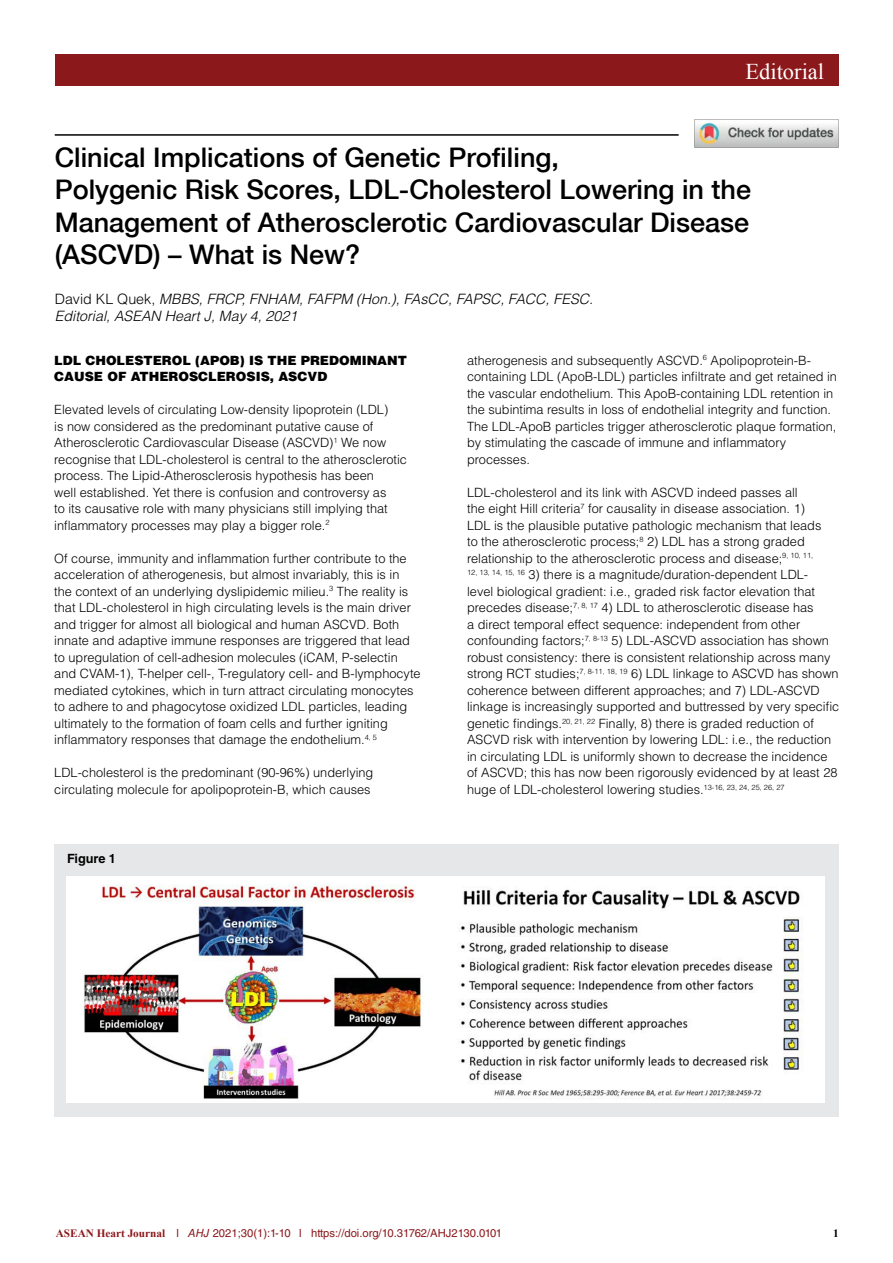
<style>
.page{position:relative;width:893px;height:1263px;background:#fff}
.page>*{position:absolute;margin:0;border:0;box-sizing:border-box;transform-origin:0 0}
.t1{font:500 27px/32.4px "Helvetica Neue";color:#000}
.t2{font:22.5px "Times New Roman";color:#fff}
.t3{font:italic 300 14.25px/16.5px "Helvetica LT Std";color:#000}
.t4{font:300 12.75px/16.5px "Helvetica LT Std";color:#000}
.t5{font:900 12.75px/16.5px "Helvetica LT Std";color:#000}
.t6{font:700 12.75px "Helvetica LT Std";color:#000}
.t7{font:11.25px "Helvetica LT Std";color:#8b181b}
.t8{font:700 11.25px "Times New Roman";color:#000}
.s1{font-style:normal}
.s2{font-family:"Times New Roman";font-weight:700}
.s3{font-style:italic}
</style>
<div class="page">
<div style="left:55px;top:55px;width:783px;height:31px;background:#8b181b"></div>
<hr style="left:55px;top:134px;width:624px;height:2px;background:#000">
<img style="left:695px;top:121px;width:143px;height:27px">
<div style="left:54px;top:844px;width:785px;height:273px;background:#e6e7e8"></div>
<img style="left:67px;top:876px;width:757px;height:226px">
<h2 class="t2" style="left:745px;top:59px;width:80px">Editorial</h2>
<h1 class="t1" style="left:55px;top:141px;width:698px">Clinical Implications of Genetic Profiling,<br>Polygenic Risk Scores, LDL-Cholesterol Lowering in the Management of Atherosclerotic Cardiovascular Disease (ASCVD) – What is New?</h1>
<p class="t3" style="left:55px;top:291px;width:540px"><span class="s1">David KL Quek,</span> MBBS, FRCP, FNHAM, FAFPM (Hon.), FAsCC, FAPSC, FACC, FESC.<br>Editorial, ASEAN Heart J, May 4, 2021</p>
<p class="t5" style="left:54px;top:352px;width:354px">LDL CHOLESTEROL (APOB) IS THE PREDOMINANT<br>CAUSE OF ATHEROSCLEROSIS, ASCVD</p>
<p class="t4" style="left:54px;top:401px;width:354px">Elevated levels of circulating Low-density lipoprotein (LDL)<br>is now considered as the predominant putative cause of Atherosclerotic Cardiovascular Disease (ASCVD)<sup>1</sup> We now recognise that LDL-cholesterol is central to the atherosclerotic process. The Lipid-Atherosclerosis hypothesis has been<br>well established. Yet there is confusion and controversy as<br>to its causative role with many physicians still implying that inflammatory processes may play a bigger role.<sup>2</sup></p>
<p class="t4" style="left:54px;top:550px;width:368px">Of course, immunity and inflammation further contribute to the acceleration of atherogenesis, but almost invariably, this is in<br>the context of an underlying dyslipidemic milieu.<sup>3</sup> The reality is that LDL-cholesterol in high circulating levels is the main driver and trigger for almost all biological and human ASCVD. Both innate and adaptive immune responses are triggered that lead to upregulation of cell-adhesion molecules (iCAM, P-selectin and CVAM-1), T-helper cell-, T-regulatory cell- and B-lymphocyte mediated cytokines, which in turn attract circulating monocytes to adhere to and phagocytose oxidized LDL particles, leading ultimately to the formation of foam cells and further igniting inflammatory responses that damage the endothelium.<sup>4,</sup> <sup>5</sup></p>
<p class="t4" style="left:54px;top:764px;width:321px">LDL-cholesterol is the predominant (90-96%) underlying circulating molecule for apolipoprotein-B, which causes</p>
<p class="t6" style="left:67px;top:851px;width:51px">Figure 1</p>
<p class="t4" style="left:467px;top:352px;width:371px">atherogenesis and subsequently ASCVD.<sup>6</sup> Apolipoprotein-B&shy;containing LDL (ApoB-LDL) particles infiltrate and get retained in the vascular endothelium. This ApoB-containing LDL retention in the subintima results in loss of endothelial integrity and function.<br>The LDL-ApoB particles trigger atherosclerotic plaque formation, by stimulating the cascade of immune and inflammatory processes.</p>
<p class="t4" style="left:467px;top:484px;width:373px">LDL-cholesterol and its link with ASCVD indeed passes all<br>the eight Hill criteria<sup>7</sup> for causality in disease association. 1)<br>LDL is the plausible putative pathologic mechanism that leads<br>to the atherosclerotic process;<sup>8</sup> 2) LDL has a strong graded relationship to the atherosclerotic process and disease;<sup>9,</sup> <sup>10,</sup> <sup>11,<br>12,</sup> <sup>13,</sup> <sup>14,</sup> <sup>15,</sup> <sup>16</sup> 3) there is a magnitude/duration-dependent LDL-<br>level biological gradient: i.e., graded risk factor elevation that precedes disease;<sup>7,</sup> <sup>8,</sup> <sup>17</sup> 4) LDL to atherosclerotic disease has<br>a direct temporal effect sequence: independent from other confounding factors;<sup>7,</sup> <sup>8-13</sup> 5) LDL-ASCVD association has shown robust consistency: there is consistent relationship across many strong RCT studies;<sup>7,</sup> <sup>8-11,</sup> <sup>18,</sup> <sup>19</sup> 6) LDL linkage to ASCVD has shown coherence between different approaches; and 7) LDL-ASCVD linkage is increasingly supported and buttressed by very specific genetic findings.<sup>20,</sup> <sup>21,</sup> <sup>22</sup> Finally, 8) there is graded reduction of ASCVD risk with intervention by lowering LDL: i.e., the reduction in circulating LDL is uniformly shown to decrease the incidence of ASCVD; this has now been rigorously evidenced by at least 28 huge of LDL-cholesterol lowering studies.<sup>13-16,</sup> <sup>23,</sup> <sup>24,</sup> <sup>25,</sup> <sup>26,</sup> <sup>27</sup></p>
<p class="t7" style="left:56px;top:1227px;width:448px"><span class="s2">ASEAN Heart Journal</span> l <span class="s3">AHJ</span> 2021;30(1):1-10 l https://doi.org/10.31762/AHJ2130.0101</p>
<p class="t8" style="left:833px;top:1227px;width:7px">1</p>
</div>
